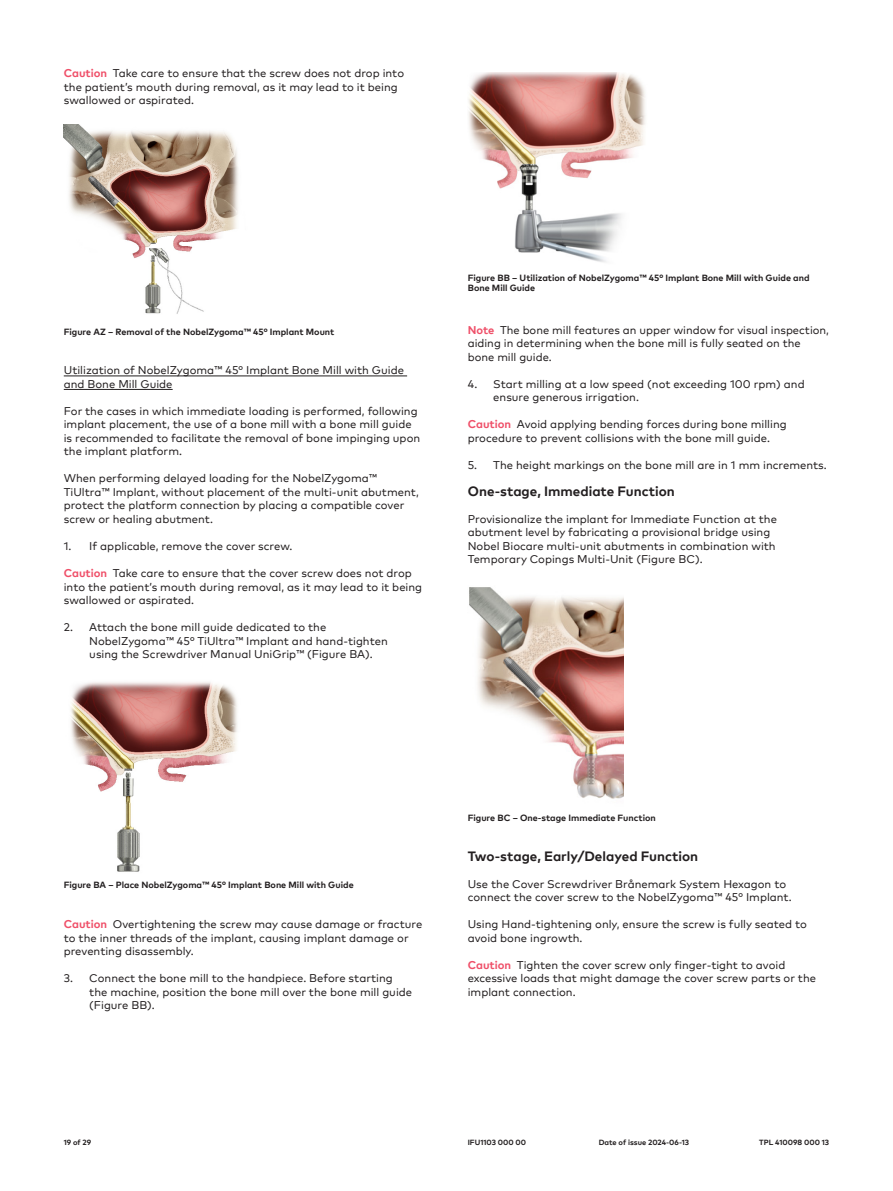
<style>
.page{position:relative;width:893px;height:1191px;background:#fff}
.page>*{position:absolute;margin:0;border:0;box-sizing:border-box;transform-origin:0 0}
.t1{font:700 13.5px "Mark Pro";color:#231f20}
.t2{font:11.25px/13.5px "Mark Pro";color:#231f20}
.t3{font:700 9px/10.8px "Mark Pro";color:#231f20}
.t4{font:700 7.5px "Mark Pro";color:#231f20}
.s1{font-weight:700;color:#ef5069}
</style>
<div class="page">
<hr style="left:64px;top:375px;width:343px;height:1px;background:#231f20">
<hr style="left:64px;top:389px;width:109px;height:1px;background:#231f20">
<img style="left:64px;top:124px;width:175px;height:190px">
<img style="left:71px;top:682px;width:166px;height:190px">
<img style="left:468px;top:73px;width:178px;height:189px">
<img style="left:469px;top:587px;width:154px;height:212px">
<p class="t2" style="left:64px;top:66px;width:342px"><span class="s1">Caution</span> Take care to ensure that the screw does not drop into the patient’s mouth during removal, as it may lead to it being swallowed or aspirated.</p>
<p class="t3" style="left:64px;top:325px;width:272px">Figure AZ – Removal of the NobelZygoma™ 45° Implant Mount</p>
<p class="t2" style="left:64px;top:363px;width:342px">Utilization of NobelZygoma™ 45° Implant Bone Mill with Guide and Bone Mill Guide</p>
<p class="t2" style="left:64px;top:403px;width:358px">For the cases in which immediate loading is performed, following implant placement, the use of a bone mill with a bone mill guide is recommended to facilitate the removal of bone impinging upon the implant platform.</p>
<p class="t2" style="left:64px;top:471px;width:357px">When performing delayed loading for the NobelZygoma™ TiUltra™ Implant, without placement of the multi-unit abutment, protect the platform connection by placing a compatible cover screw or healing abutment.</p>
<p class="t2" style="left:64px;top:538px;width:230px">1. If applicable, remove the cover screw.</p>
<p class="t2" style="left:64px;top:565px;width:360px"><span class="s1">Caution</span> Take care to ensure that the cover screw does not drop into the patient’s mouth during removal, as it may lead to it being swallowed or aspirated.</p>
<p class="t2" style="left:89px;top:619px;width:300px;text-indent:-26px">2. Attach the bone mill guide dedicated to the<br>NobelZygoma™ 45° TiUltra™ Implant and hand-tighten using the Screwdriver Manual UniGrip™ (Figure BA).</p>
<p class="t3" style="left:468px;top:271px;width:343px">Figure BB – Utilization of NobelZygoma™ 45° Implant Bone Mill with Guide and<br>Bone Mill Guide</p>
<p class="t2" style="left:468px;top:322px;width:363px"><span class="s1">Note</span> The bone mill features an upper window for visual inspection, aiding in determining when the bone mill is fully seated on the bone mill guide.</p>
<p class="t2" style="left:493px;top:376px;width:313px;text-indent:-26px">4. Start milling at a low speed (not exceeding 100 rpm) and ensure generous irrigation.</p>
<p class="t2" style="left:468px;top:417px;width:321px"><span class="s1">Caution</span> Avoid applying bending forces during bone milling procedure to prevent collisions with the bone mill guide.</p>
<p class="t2" style="left:468px;top:457px;width:360px">5. The height markings on the bone mill are in 1 mm increments.</p>
<p class="t1" style="left:468px;top:481px;width:209px">One-stage, Immediate Function</p>
<p class="t2" style="left:468px;top:511px;width:311px">Provisionalize the implant for Immediate Function at the abutment level by fabricating a provisional bridge using Nobel Biocare multi-unit abutments in combination with Temporary Copings Multi-Unit (Figure BC).</p>
<p class="t3" style="left:64px;top:879px;width:291px">Figure BA – Place NobelZygoma™ 45° Implant Bone Mill with Guide</p>
<p class="t2" style="left:64px;top:916px;width:360px"><span class="s1">Caution</span> Overtightening the screw may cause damage or fracture to the inner threads of the implant, causing implant damage or preventing disassembly.</p>
<p class="t2" style="left:89px;top:970px;width:324px;text-indent:-26px">3. Connect the bone mill to the handpiece. Before starting the machine, position the bone mill over the bone mill guide (Figure BB).</p>
<p class="t3" style="left:468px;top:811px;width:190px">Figure BC – One-stage Immediate Function</p>
<p class="t1" style="left:468px;top:845px;width:232px">Two-stage, Early/Delayed Function</p>
<p class="t2" style="left:468px;top:876px;width:326px">Use the Cover Screwdriver Brånemark System Hexagon to connect the cover screw to the NobelZygoma™ 45° Implant.</p>
<p class="t2" style="left:468px;top:916px;width:341px">Using Hand-tightening only, ensure the screw is fully seated to avoid bone ingrowth.</p>
<p class="t2" style="left:468px;top:957px;width:350px"><span class="s1">Caution</span> Tighten the cover screw only finger-tight to avoid excessive loads that might damage the cover screw parts or the implant connection.</p>
<p class="t4" style="left:64px;top:1137px;width:29px">19 of 29</p>
<p class="t4" style="left:468px;top:1137px;width:60px">IFU1103 000 00</p>
<p class="t4" style="left:599px;top:1137px;width:92px">Date of issue 2024-06-13</p>
<p class="t4" style="left:759px;top:1137px;width:71px">TPL 410098 000 13</p>
</div>
